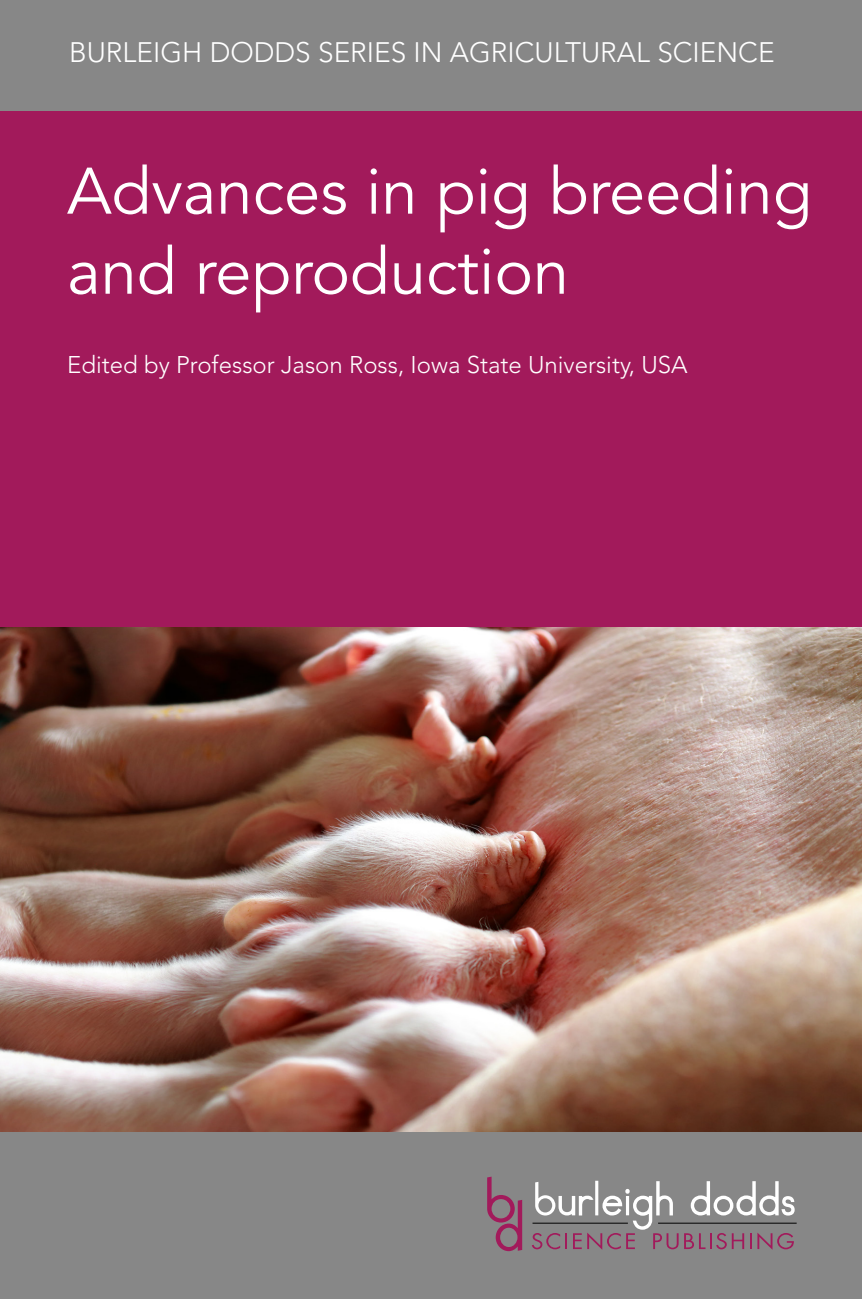
<style>
.page{position:relative;width:862px;height:1299px;background:#fff}
.page>*{position:absolute;margin:0;border:0;box-sizing:border-box;transform-origin:0 0}
.t1{font:65px/80px "Avenir LT Std";color:#fff}
.t2{font:300 28px "Avenir LT Std";color:#fff}
.t3{font:300 24px "Avenir LT Std";color:#fff}
</style>
<div class="page">
<div style="left:0;top:0;width:862px;height:1298px;background:#a21a5b"></div>
<img style="left:0;top:627px;width:862px;height:505px">
<div style="left:0;top:1132px;width:862px;height:166px;background:#878787"></div>
<svg style="left:684px;top:1233px;width:60px;height:16px"></svg>
<svg style="left:750px;top:1233px;width:44px;height:16px"></svg>
<svg style="left:487px;top:1176px;width:35px;height:74px"></svg>
<svg style="left:690px;top:1181px;width:105px;height:35px"></svg>
<hr style="left:658px;top:1222px;width:138px;height:1px;background:#000">
<svg style="left:532px;top:1180px;width:146px;height:69px"></svg>
<div style="left:0;top:0;width:862px;height:110px;background:#878787"></div>
<p class="t2" style="left:69px;top:36px;width:707px">BURLEIGH DODDS SERIES IN AGRICULTURAL SCIENCE</p>
<h1 class="t1" style="left:67px;top:153px;width:747px">Advances in pig breeding and reproduction</h1>
<p class="t3" style="left:67px;top:351px;width:622px">Edited by Professor Jason Ross, Iowa State University, USA</p>
</div>
